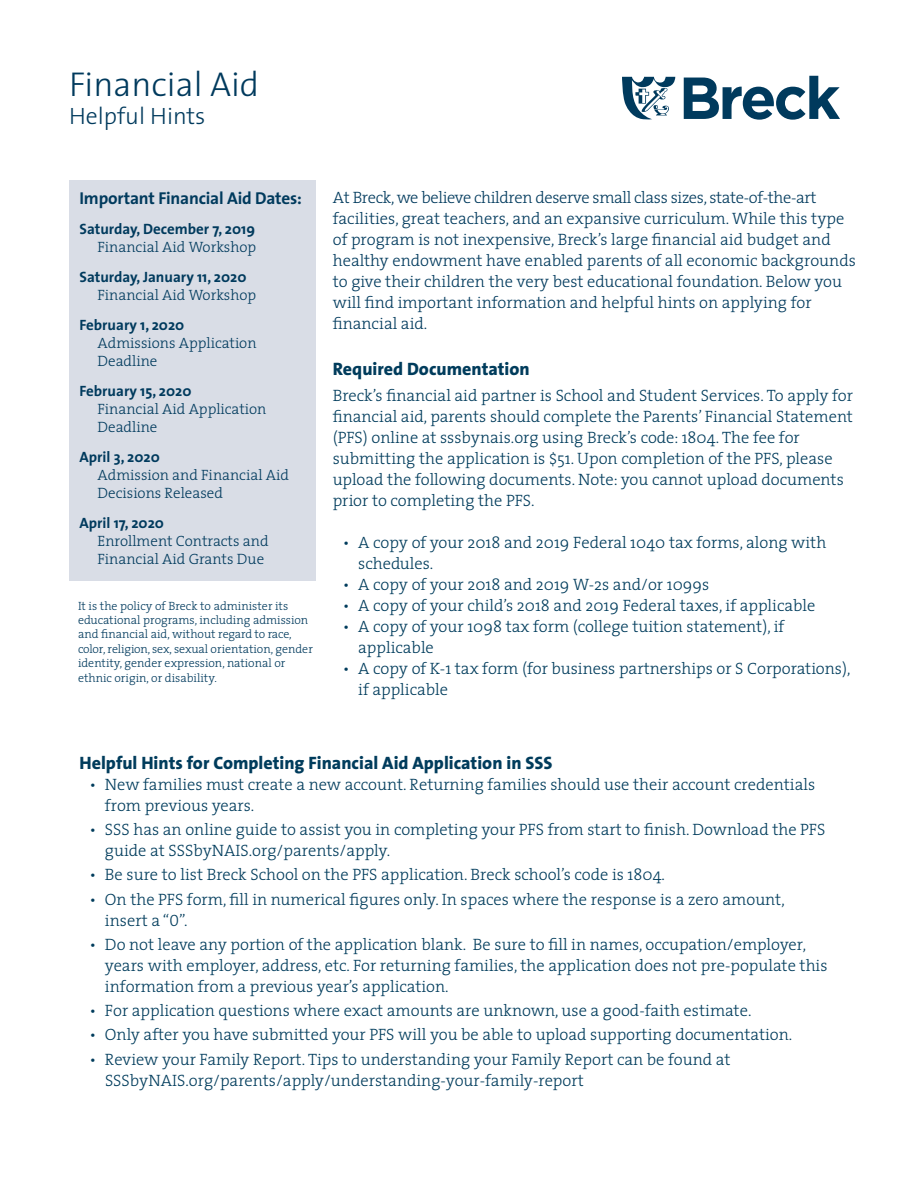
<style>
.page{position:relative;width:918px;height:1188px;background:#fff}
.page>*{position:absolute;margin:0;border:0;box-sizing:border-box;transform-origin:0 0}
.t1{font:300 34.65px "The Sans";color:#003a5d}
.t2{font:300 23.7px "The Sans";color:#003a5d}
.Normal1{font:800 18px "The Sans";color:#003c5c}
.t3{font:700 17.25px "The Sans";letter-spacing:-.01em;color:#003a5d}
.Normal1-2{font:300 16.5px/21px "The Serif";color:#003c5c}
.Normal1-3{font:300 16.5px/21px "The Serif";color:#003a5d}
.t4{font:300 15px/18px "The Serif";color:#003a5d}
.t5{font:700 15px/18px "The Sans";color:#003a5d;text-align:right}
.t6{font:300 12px/14.4px "The Serif";color:#003a5d}
.s1{font-family:"The Serif";font-weight:300}
.s2{font-family:"The Sans";font-weight:700}
.s3{font-family:"The Serif Light Caps";font-weight:400}
</style>
<div class="page">
<div style="left:69px;top:181px;width:247px;height:400px;background:#d9dde6"></div>
<svg style="left:622px;top:76px;width:218px;height:44px"></svg>
<p class="t1" style="left:69px;top:55px;width:192px">Financial Aid</p>
<p class="t2" style="left:69px;top:97px;width:138px">Helpful Hints</p>
<p class="t3" style="left:80px;top:184px;width:224px">Important Financial Aid Dates:</p>
<p class="t5" style="left:80px;top:220px;width:178px">Saturday, December 7, 2019<br><span class="s1">Financial Aid Workshop</span></p>
<p class="t5" style="left:98px;top:268px;width:160px;text-align:left;text-indent:-18px">Saturday, January 11, 2020<br><span class="s1">Financial Aid Workshop</span></p>
<p class="t4" style="left:98px;top:316px;width:161px;text-indent:-18px"><span class="s2">February 1, 2020<br></span>Admissions Application<br>Deadline</p>
<p class="t4" style="left:98px;top:382px;width:170px;text-indent:-18px"><span class="s2">February 15, 2020<br></span>Financial Aid Application<br>Deadline</p>
<p class="t4" style="left:98px;top:448px;width:193px;text-indent:-18px"><span class="s2">April 3, 2020<br></span>Admission and Financial Aid<br>Decisions Released</p>
<p class="t4" style="left:98px;top:514px;width:173px;text-indent:-18px"><span class="s2">April 17, 2020<br></span>Enrollment Contracts and<br>Financial Aid Grants Due</p>
<p class="t6" style="left:78px;top:598px;width:236px">It is the policy of Breck to administer its educational programs, including admission and financial aid, without regard to race, color, religion, sex, sexual orientation, gender identity, gender expression, national or ethnic origin, or disability.</p>
<p class="Normal1-3" style="left:333px;top:187px;width:525px">At Breck, we believe children deserve small class sizes, state-of-the-art facilities, great teachers, and an expansive curriculum. While this type of program is not inexpensive, Breck’s large financial aid budget and healthy endowment have enabled parents of all economic backgrounds to give their children the very best educational foundation. Below you will find important information and helpful hints on applying for financial aid.</p>
<p class="Normal1" style="left:333px;top:353px;width:198px">Required Documentation</p>
<p class="Normal1-2" style="left:333px;top:384px;width:522px">Breck’s financial aid partner is School and Student Services. To apply for financial aid, parents should complete the Parents’ Financial Statement (PFS) online at sssbynais.org using Breck’s code: 1804. The fee for submitting the application is $51. Upon completion of the PFS, please upload the following documents. Note: you cannot upload documents prior to completing the PFS.</p>
<p class="Normal1-2" style="left:358px;top:531px;width:470px;text-indent:-16px">• A copy of your 2018 and 2019 Federal 1040 tax forms, along with schedules.</p>
<p class="Normal1-2" style="left:343px;top:573px;width:368px">• A copy of your 2018 and 2019 W-2s and/or 1099s</p>
<p class="Normal1-2" style="left:343px;top:594px;width:474px">• A copy of your child’s 2018 and 2019 Federal taxes, if applicable</p>
<p class="Normal1-2" style="left:358px;top:615px;width:428px;text-indent:-16px">• A copy of your 1098 tax form (college tuition statement), if applicable</p>
<p class="Normal1-2" style="left:358px;top:657px;width:494px;text-indent:-16px">• A copy of K-1 tax form (for business partnerships or S Corporations), if applicable</p>
<p class="Normal1" style="left:80px;top:748px;width:475px">Helpful Hints for Completing Financial Aid Application in SSS</p>
<p class="Normal1-2" style="left:105px;top:773px;width:712px;text-indent:-16px">• New families must create a new account. Returning families should use their account credentials from previous years.</p>
<p class="Normal1-2" style="left:105px;top:819px;width:722px;text-indent:-16px">• SSS has an online guide to assist you in completing your PFS from start to finish. Download the PFS guide at SSSbyNAIS.org/parents/apply.</p>
<p class="Normal1-2" style="left:89px;top:864px;width:577px">• Be sure to list Breck School on the PFS application. Breck school’s code is 1804.</p>
<p class="Normal1-2" style="left:105px;top:888px;width:681px;text-indent:-16px">• On the PFS form, fill in numerical figures only. In spaces where the response is a zero amount, insert a “<span class="s3">0</span>”.</p>
<p class="Normal1-2" style="left:105px;top:933px;width:724px;text-indent:-16px">• Do not leave any portion of the application blank. Be sure to fill in names, occupation/employer, years with employer, address, etc. For returning families, the application does not pre-populate this information from a previous year’s application.</p>
<p class="Normal1-2" style="left:89px;top:1000px;width:664px">• For application questions where exact amounts are unknown, use a good-faith estimate.</p>
<p class="Normal1-2" style="left:89px;top:1024px;width:704px">• Only after you have submitted your PFS will you be able to upload supporting documentation.</p>
<p class="Normal1-2" style="left:105px;top:1048px;width:627px;text-indent:-16px">• Review your Family Report. Tips to understanding your Family Report can be found at<br>SSSbyNAIS.org/parents/apply/understanding-your-family-report</p>
</div>
